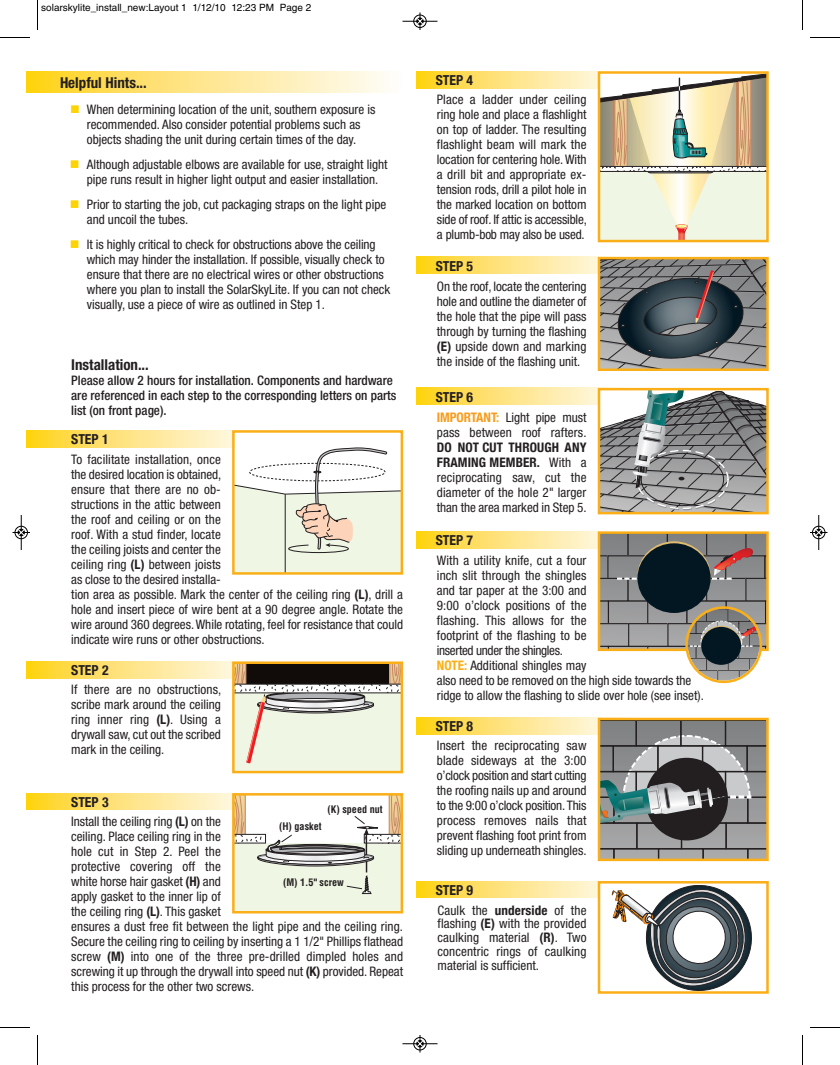
<style>
.page{position:relative;width:840px;height:1065px;background:#fff}
.page>*{position:absolute;margin:0;border:0;box-sizing:border-box;transform-origin:0 0}
.t1{font:700 condensed 15px "Helvetica Neue";color:#231f20}
.t2{font:700 condensed 13.75px "Helvetica Neue";color:#231f20}
.t3{font:condensed 13.12px/15px "Helvetica Neue";color:#231f20}
.t4{font:500 condensed 13.12px/15px "Helvetica Neue";color:#231f20}
.t5{font:700 condensed 10.12px "Helvetica";color:#231f20}
.t6{font:10px "Helvetica";color:#000}
.s1{color:#fed304}
.s2{font-weight:700}
.s3{font-family:"Helvetica";font-stretch:normal}
.s4{font-weight:700;color:#f89c1c}
.s5{font-weight:700;color:#faaf18}
</style>
<div class="page">
<svg style="left:26px;top:71px;width:361px;height:22px;background:#fee68b"></svg>
<svg style="left:26px;top:430px;width:206px;height:17px;background:#fee47f"></svg>
<svg style="left:26px;top:662px;width:206px;height:16px;background:#fee47f"></svg>
<svg style="left:26px;top:793px;width:206px;height:17px;background:#fee47f"></svg>
<svg style="left:235px;top:448px;width:165px;height:124px"></svg>
<div style="left:232px;top:430px;width:171px;height:145px;border:2px solid #faaf18"></div>
<div style="left:235px;top:688px;width:166px;height:83px;background:#eff6e4"></div>
<svg style="left:235px;top:665px;width:165px;height:98px"></svg>
<div style="left:232px;top:662px;width:171px;height:111px;border:2px solid #faaf18"></div>
<div style="left:235px;top:843px;width:166px;height:68px;background:#eff6e4"></div>
<svg style="left:235px;top:796px;width:165px;height:98px"></svg>
<div style="left:232px;top:793px;width:171px;height:121px;border:2px solid #faaf18"></div>
<svg style="left:417px;top:71px;width:181px;height:17px;background:#fee37e"></svg>
<svg style="left:417px;top:257px;width:181px;height:17px;background:#fee37e"></svg>
<svg style="left:417px;top:388px;width:181px;height:17px;background:#fee37e"></svg>
<svg style="left:417px;top:531px;width:181px;height:17px;background:#fee37e"></svg>
<svg style="left:417px;top:718px;width:181px;height:17px;background:#fee37e"></svg>
<svg style="left:601px;top:74px;width:165px;height:165px;background:#d9d5bd"></svg>
<div style="left:598px;top:71px;width:171px;height:171px;border:2px solid #faaf18"></div>
<svg style="left:601px;top:260px;width:165px;height:108px;background:#656a6e"></svg>
<div style="left:598px;top:257px;width:171px;height:114px;border:2px solid #faaf18"></div>
<svg style="left:601px;top:391px;width:165px;height:120px;background:#929596"></svg>
<div style="left:598px;top:388px;width:171px;height:126px;border:2px solid #faaf18"></div>
<div style="left:598px;top:531px;width:171px;height:120px;border:2px solid #faaf18"></div>
<svg style="left:600px;top:534px;width:167px;height:149px;background:#848380"></svg>
<svg style="left:601px;top:721px;width:165px;height:137px;background:#7e8283"></svg>
<div style="left:598px;top:718px;width:171px;height:143px;border:2px solid #faaf18"></div>
<svg style="left:417px;top:881px;width:181px;height:17px;background:#fee37e"></svg>
<svg style="left:612px;top:885px;width:140px;height:106px"></svg>
<div style="left:598px;top:881px;width:171px;height:113px;border:2px solid #faaf18"></div>
<hr style="left:37px;top:0;width:1px;height:30px;background:#000">
<hr style="left:0;top:37px;width:30px;height:1px;background:#000">
<hr style="left:802px;top:0;width:1px;height:30px;background:#000">
<hr style="left:810px;top:37px;width:30px;height:1px;background:#000">
<hr style="left:37px;top:1035px;width:1px;height:30px;background:#000">
<hr style="left:0;top:1027px;width:30px;height:1px;background:#000">
<hr style="left:802px;top:1035px;width:1px;height:30px;background:#000">
<hr style="left:810px;top:1027px;width:30px;height:1px;background:#000">
<div style="left:413px;top:15px;width:14px;height:13px;border:1px solid #fff;border-radius:50%"></div>
<hr style="left:402px;top:21px;width:36px;height:1px;background:#000">
<div style="left:414px;top:15px;width:12px;height:13px;border:1px solid #000;border-radius:50%"></div>
<svg style="left:417px;top:12px;width:6px;height:18px"></svg>
<div style="left:413px;top:1037px;width:14px;height:13px;border:1px solid #fff;border-radius:50%"></div>
<hr style="left:402px;top:1044px;width:36px;height:1px;background:#000">
<div style="left:414px;top:1037px;width:12px;height:13px;border:1px solid #000;border-radius:50%"></div>
<svg style="left:417px;top:1035px;width:6px;height:17px"></svg>
<hr style="left:21px;top:515px;width:1px;height:35px;background:#000">
<div style="left:15px;top:526px;width:13px;height:13px;border:1px solid #000;border-radius:50%"></div>
<svg style="left:12px;top:529px;width:18px;height:7px"></svg>
<hr style="left:819px;top:515px;width:1px;height:35px;background:#000">
<div style="left:812px;top:526px;width:13px;height:13px;border:1px solid #000;border-radius:50%"></div>
<svg style="left:810px;top:529px;width:18px;height:7px"></svg>
<p class="t6" style="left:41px;top:4px;width:272px">solarskylite_install_new:Layout 1 1/12/10 12:23 PM Page 2</p>
<p class="t1" style="left:60px;top:77px;width:88px">Helpful Hints...</p>
<p class="t3" style="left:70px;top:103px;width:307px;text-align:center"><span class="s1">■</span> When determining location of the unit, southern exposure is recommended. Also consider potential problems such as objects shading the unit during certain times of the day.</p>
<p class="t3" style="left:70px;top:158px;width:319px;text-align:center"><span class="s1">■</span> Although adjustable elbows are available for use, straight light pipe runs result in higher light output and easier installation.</p>
<p class="t3" style="left:87px;top:198px;width:301px;text-indent:-17px"><span class="s1">■</span> Prior to starting the job, cut packaging straps on the light pipe and uncoil the tubes.</p>
<p class="t3" style="left:87px;top:238px;width:305px;text-indent:-17px"><span class="s1">■</span> It is highly critical to check for obstructions above the ceiling which may hinder the installation. If possible, visually check to ensure that there are no electrical wires or other obstructions where you plan to install the SolarSkyLite. If you can not check visually, use a piece of wire as outlined in Step 1.</p>
<p class="t1" style="left:71px;top:360px;width:79px">Installation...</p>
<p class="t4" style="left:71px;top:374px;width:327px">Please allow 2 hours for installation. Components and hardware are referenced in each step to the corresponding letters on parts list (on front page).</p>
<p class="t2" style="left:71px;top:431px;width:39px">STEP 1</p>
<p class="t3" style="left:71px;top:453px;width:333px">To facilitate installation, once<br>the desired location is obtained,<br>ensure that there are no ob-<br>structions in the attic between<br>the roof and ceiling or on the<br>roof. With a stud finder, locate<br>the ceiling joists and center the<br>ceiling ring <span class="s2">(L)</span> between joists<br>as close to the desired installa-<br>tion area as possible. Mark the center of the ceiling ring <span class="s2">(L)</span>, drill a hole and insert piece of wire bent at a 90 degree angle. Rotate the wire around 360 degrees.While rotating, feel for resistance that could indicate wire runs or other obstructions.</p>
<p class="t2" style="left:71px;top:662px;width:39px">STEP 2</p>
<p class="t3" style="left:71px;top:683px;width:152px;text-align:justify">If there are no obstructions, scribe mark around the ceiling ring inner ring <span class="s2">(L)</span>. Using a drywall saw, cut out the scribed mark in the ceiling.</p>
<p class="t2" style="left:71px;top:794px;width:39px">STEP 3</p>
<p class="t5" style="left:327px;top:803px;width:57px">(K) speed nut</p>
<p class="t3" style="left:71px;top:815px;width:333px">Install the ceiling ring <span class="s2">(L)</span> on the<br>ceiling. Place ceiling ring in the<br>hole cut in Step 2. Peel the<br>protective covering off the<br>white horse hair gasket <span class="s2">(H)</span> and<br>apply gasket to the inner lip of<br>the ceiling ring <span class="s2">(L)</span>. This gasket<br>ensures a dust free fit between the light pipe and the ceiling ring.<br>Secure the ceiling ring to ceiling by inserting a 1 1/2<span class="s3">"</span> Phillips flathead screw <span class="s2">(M)</span> into one of the three pre-drilled dimpled holes and screwing it up through the drywall into speed nut <span class="s2">(K)</span> provided. Repeat this process for the other two screws.</p>
<p class="t5" style="left:279px;top:821px;width:44px">(H) gasket</p>
<p class="t5" style="left:283px;top:877px;width:62px">(M) 1.5" screw</p>
<p class="t2" style="left:436px;top:72px;width:39px">STEP 4</p>
<p class="t3" style="left:437px;top:93px;width:152px;text-align:justify">Place a ladder under ceiling ring hole and place a flashlight on top of ladder. The resulting flashlight beam will mark the location for centering hole.With a drill bit and appropriate ex&shy;tension rods, drill a pilot hole in the marked location on bottom side of roof. If attic is accessible, a plumb-bob may also be used.</p>
<p class="t3" style="left:437px;top:280px;width:151px;text-align:justify">On the roof, locate the centering hole and outline the diameter of the hole that the pipe will pass through by turning the flashing <span class="s2">(E)</span> upside down and marking the inside of the flashing unit.</p>
<p class="t2" style="left:436px;top:257px;width:39px">STEP 5</p>
<p class="t2" style="left:436px;top:388px;width:39px">STEP 6</p>
<p class="t3" style="left:437px;top:411px;width:151px"><span class="s4">IMPORTANT</span><span class="s5">:</span> Light pipe must pass between roof rafters.</p>
<p class="t3" style="left:437px;top:441px;width:151px;text-align:justify"><span class="s2">DO NOT CUT THROUGH ANY FRAMING MEMBER.</span> With a reciprocating saw, cut the diameter of the hole 2<span class="s3">"</span> larger than the area marked in Step 5.</p>
<p class="t2" style="left:436px;top:532px;width:39px">STEP 7</p>
<p class="t3" style="left:437px;top:554px;width:268px">With a utility knife, cut a four<br>inch slit through the shingles<br>and tar paper at the 3:00 and<br>9:00 o’clock positions of the<br>flashing. This allows for the<br>footprint of the flashing to be<br>inserted under the shingles.<br><span class="s5">NOTE:</span> Additional shingles may<br>also need to be removed on the high side towards the ridge to allow the flashing to slide over hole (see inset).</p>
<p class="t3" style="left:437px;top:739px;width:151px;text-align:justify">Insert the reciprocating saw blade sideways at the 3:00 o’clock position and start cutting the roofing nails up and around to the 9:00 o’clock position.This process removes nails that prevent flashing foot print from sliding up underneath shingles.</p>
<p class="t2" style="left:436px;top:718px;width:39px">STEP 8</p>
<p class="t2" style="left:436px;top:882px;width:39px">STEP 9</p>
<p class="t3" style="left:438px;top:904px;width:150px;line-height:13.8px;text-align:justify">Caulk the <span class="s2">underside</span> of the flashing <span class="s2">(E)</span> with the provided caulking material <span class="s2">(R)</span>. Two concentric rings of caulking material is sufficient.</p>
</div>
